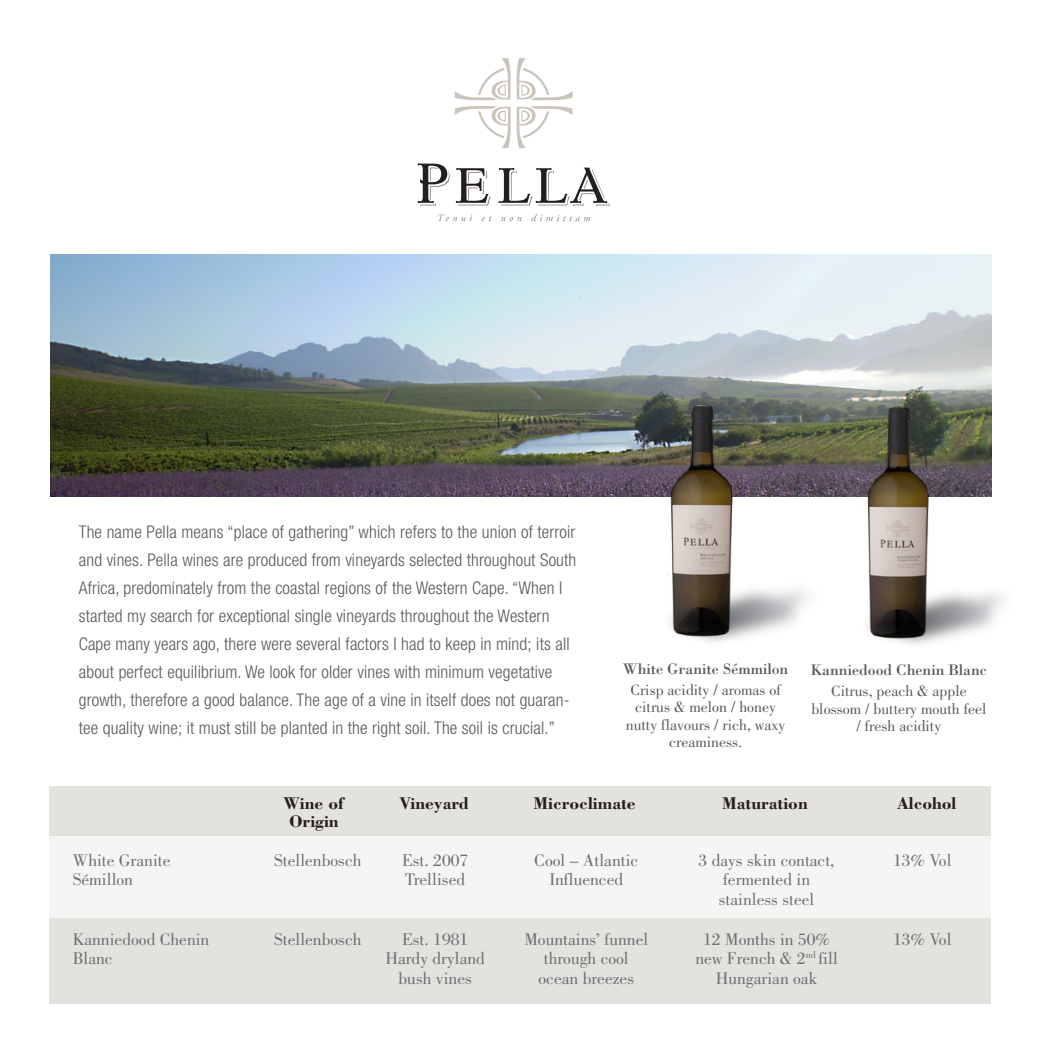
<style>
.page{position:relative;width:1042px;height:1057px;background:#fff}
.page>*{position:absolute;margin:0;border:0;box-sizing:border-box;transform-origin:0 0}
.t1{font:300 condensed 17.5px/28px "Helvetica Neue LT Std";letter-spacing:.01em;color:#58595b}
.t2{font:17.5px/19.2px "Bodoni";color:#6d6e71;text-align:center}
.t3{font:700 17.5px "Bodoni";color:#231f20}
.t4{font:15.75px/17.5px "Bodoni";color:#58595b;text-align:center}
.t5{font:15.75px "Bodoni";color:#58595b}
</style>
<div class="page">
<img style="left:50px;top:254px;width:942px;height:242px">
<svg style="left:418px;top:163px;width:191px;height:43px"></svg>
<svg style="left:438px;top:214px;width:34px;height:7px"></svg>
<svg style="left:482px;top:216px;width:10px;height:5px"></svg>
<svg style="left:501px;top:217px;width:20px;height:4px"></svg>
<svg style="left:531px;top:214px;width:59px;height:7px"></svg>
<svg style="left:455px;top:58px;width:117px;height:90px"></svg>
<div style="left:49px;top:786px;width:941px;height:217px;background:#e4e2de"></div>
<div style="left:47px;top:836px;width:943px;height:82px;background:#f6f5f4"></div>
<img style="left:863px;top:390px;width:71px;height:256px">
<img style="left:737px;top:528px;width:140px;height:118px">
<img style="left:666px;top:387px;width:71px;height:255px">
<p class="t1" style="left:79px;top:517px;width:499px">The name Pella means “place of gathering” which refers to the union of terroir and vines. Pella wines are produced from vineyards selected throughout South Africa, predominately from the coastal regions of the Western Cape. “When I started my search for exceptional single vineyards throughout the Western Cape many years ago, there were several factors I had to keep in mind; its all about perfect equilibrium. We look for older vines with minimum vegetative growth, therefore a good balance. The age of a vine in itself does not guaran&shy;tee quality wine; it must still be planted in the right soil. The soil is crucial.”</p>
<p class="t5" style="left:623px;top:659px;width:167px">White Granite Sémmilon</p>
<p class="t4" style="left:626px;top:681px;width:161px">Crisp acidity / aromas of citrus &amp; melon / honey nutty flavours / rich, waxy creaminess.</p>
<p class="t5" style="left:811px;top:660px;width:177px">Kanniedood Chenin Blanc</p>
<p class="t4" style="left:811px;top:682px;width:176px">Citrus, peach &amp; apple blossom / buttery mouth feel / fresh acidity</p>
<p class="t2" style="left:73px;top:850px;width:99px;text-align:left">White Granite<br>Sémillon</p>
<p class="t2" style="left:73px;top:929px;width:138px;text-align:left">Kanniedood Chenin<br>Blanc</p>
<p class="t3" style="left:284px;top:792px;width:62px">Wine of</p>
<p class="t3" style="left:400px;top:792px;width:71px">Vineyard</p>
<p class="t3" style="left:533px;top:792px;width:104px">Microclimate</p>
<p class="t3" style="left:722px;top:792px;width:87px">Maturation</p>
<p class="t3" style="left:897px;top:792px;width:61px">Alcohol</p>
<p class="t3" style="left:289px;top:810px;width:51px">Origin</p>
<p class="t2" style="left:274px;top:850px;width:89px">Stellenbosch</p>
<p class="t2" style="left:274px;top:929px;width:89px">Stellenbosch</p>
<p class="t2" style="left:402px;top:850px;width:68px;text-align:left">Est. 2007<br>Trellised</p>
<p class="t2" style="left:385px;top:929px;width:101px">Est. 1981<br>Hardy dryland bush vines</p>
<p class="t2" style="left:534px;top:850px;width:106px">Cool – Atlantic<br>Influenced</p>
<p class="t2" style="left:524px;top:929px;width:125px">Mountains’ funnel through cool ocean breezes</p>
<p class="t2" style="left:698px;top:850px;width:138px">3 days skin contact, fermented in stainless steel</p>
<p class="t2" style="left:695px;top:929px;width:144px">12 Months in 50% new French &amp; 2<sup>nd</sup> fill<br>Hungarian oak</p>
<p class="t2" style="left:893px;top:850px;width:60px">13% Vol</p>
<p class="t2" style="left:893px;top:929px;width:60px">13% Vol</p>
</div>
